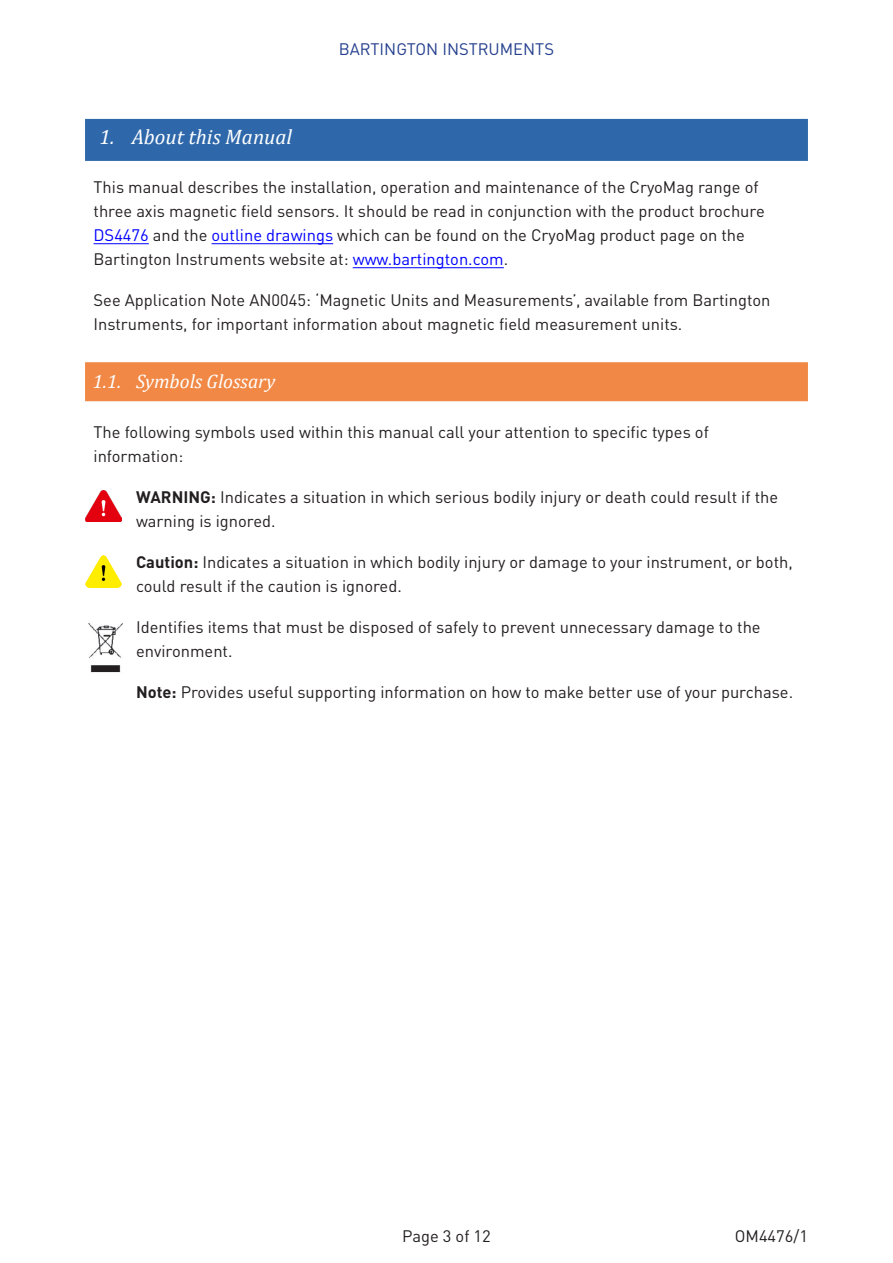
<style>
.page{position:relative;width:893px;height:1263px;background:#fff}
.page>*{position:absolute;margin:0;border:0;box-sizing:border-box;transform-origin:0 0}
.Heading_1{font:italic 21px "Cambria";color:#fff}
.Heading_2{font:italic 19.5px "Cambria";color:#fff}
.body_text{font:16.5px/24px "DINOT";color:#231f20}
.indent{font:16.5px/24px "DINOT";color:#231f20}
.t1{font:16.5px "DINOT";color:#253f8e}
.s1{color:#00f}
.s2{font-weight:700}
</style>
<div class="page">
<div style="left:85px;top:119px;width:723px;height:42px;background:#2e68aa"></div>
<hr style="left:94px;top:243px;width:55px;height:1px;background:#00f">
<hr style="left:212px;top:243px;width:121px;height:1px;background:#00f">
<hr style="left:353px;top:267px;width:151px;height:1px;background:#00f">
<div style="left:85px;top:362px;width:723px;height:39px;background:#f18845"></div>
<img style="left:85px;top:490px;width:36px;height:32px">
<img style="left:85px;top:555px;width:36px;height:33px">
<img style="left:88px;top:623px;width:35px;height:50px">
<p class="t1" style="left:339px;top:38px;width:217px">BARTINGTON INSTRUMENTS</p>
<p class="Heading_1" style="left:99px;top:122px;width:194px">1. About this Manual</p>
<p class="body_text" style="left:94px;top:175px;width:673px">This manual describes the installation, operation and maintenance of the CryoMag range of three axis magnetic field sensors. It should be read in conjunction with the product brochure <span class="s1">DS4476</span> and the <span class="s1">outline drawings</span> which can be found on the CryoMag product page on the Bartington Instruments website at: <span class="s1">www.bartington.com</span>.</p>
<p class="body_text" style="left:94px;top:288px;width:678px">See Application Note AN0045: ‘Magnetic Units and Measurements’, available from Bartington<br>Instruments, for important information about magnetic field measurement units.</p>
<p class="Heading_2" style="left:93px;top:368px;width:184px">1.1. Symbols Glossary</p>
<p class="body_text" style="left:94px;top:420px;width:617px">The following symbols used within this manual call your attention to specific types of information:</p>
<p class="indent" style="left:136px;top:485px;width:644px"><span class="s2">WARNING:</span> Indicates a situation in which serious bodily injury or death could result if the warning is ignored.</p>
<p class="indent" style="left:136px;top:550px;width:658px"><span class="s2">Caution:</span> Indicates a situation in which bodily injury or damage to your instrument, or both, could result if the caution is ignored.</p>
<p class="indent" style="left:136px;top:615px;width:626px">Identifies items that must be disposed of safely to prevent unnecessary damage to the environment.</p>
<p class="indent" style="left:136px;top:680px;width:659px"><span class="s2">Note:</span> Provides useful supporting information on how to make better use of your purchase.</p>
<p class="body_text" style="left:402px;top:1223px;width:90px">Page 3 of 12</p>
<p class="body_text" style="left:735px;top:1223px;width:75px">OM4476/1</p>
</div>
